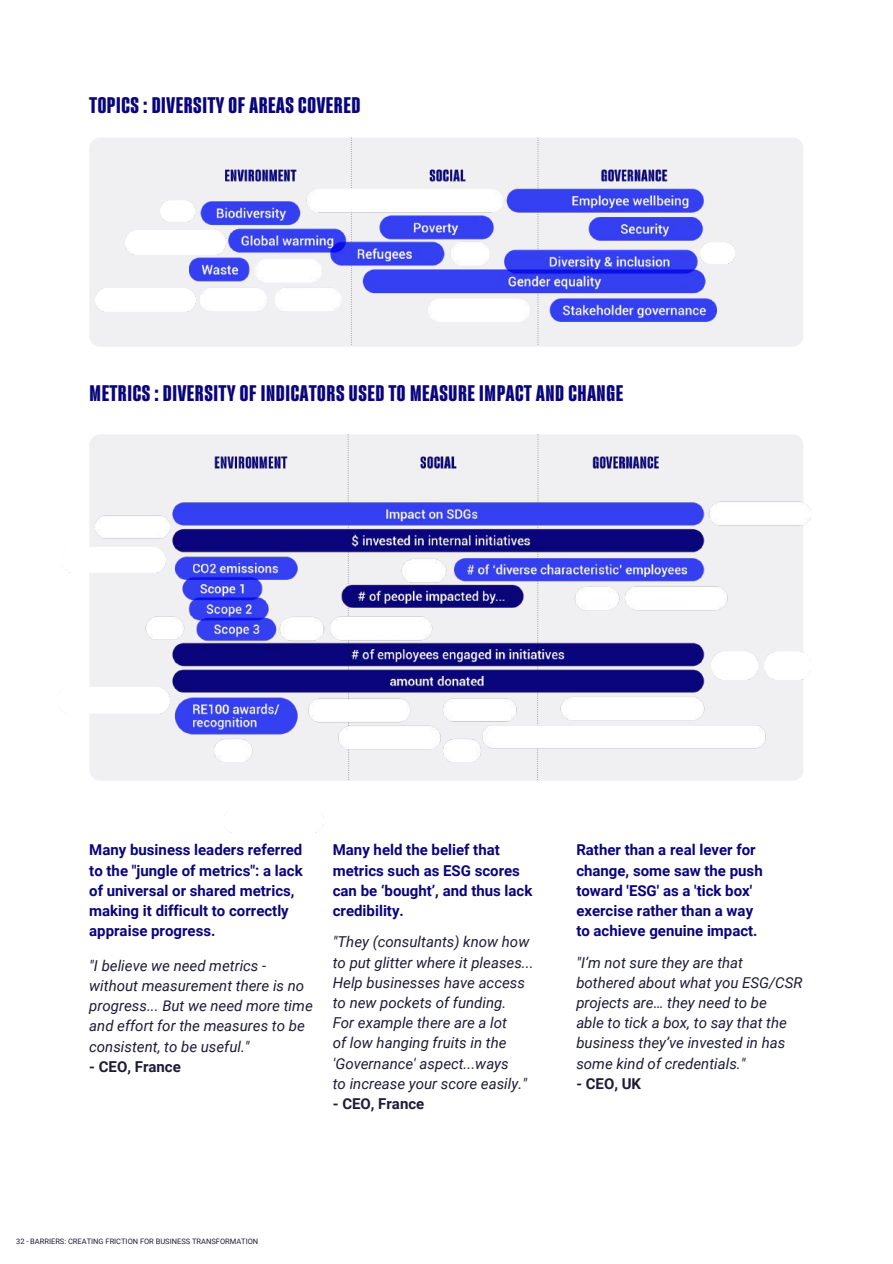
<style>
.page{position:relative;width:893px;height:1264px;background:#fff}
.page>*{position:absolute;margin:0;border:0;box-sizing:border-box;transform-origin:0 0}
.t1{font:700 condensed 22.35px "Fixture";color:#0a057b}
.t2{font:italic 15px/20.2px "Roboto";color:#1d1c37}
.t3{font:700 15px/20.2px "Roboto";color:#0a057b}
.t4{font:700 15px "Roboto";color:#1d1c37}
.t5{font:7.5px "Roboto";color:#1d1c37}
.s1{font-style:italic}
</style>
<div class="page">
<div style="left:89px;top:137px;width:714px;height:210px;background:#f0f0f2;border-radius:11px"></div>
<div style="left:89px;top:434px;width:714px;height:346px;background:#f0f0f2;border-radius:11px"></div>
<svg style="left:351px;top:138px;width:1px;height:207px"></svg>
<svg style="left:537px;top:138px;width:1px;height:207px"></svg>
<svg style="left:347px;top:434px;width:2px;height:346px"></svg>
<svg style="left:537px;top:434px;width:1px;height:346px"></svg>
<img style="left:125px;top:231px;width:64px;height:23px">
<img style="left:716px;top:243px;width:18px;height:21px">
<img style="left:224px;top:814px;width:100px;height:19px">
<div style="left:95px;top:288px;width:94px;height:24px;background:#fff"></div>
<img style="left:62px;top:547px;width:33px;height:25px">
<img style="left:89px;top:687px;width:6px;height:26px">
<img style="left:95px;top:454px;width:715px;height:307px">
<img style="left:189px;top:167px;width:527px;height:154px">
<img style="left:160px;top:200px;width:35px;height:22px">
<h1 class="t1" style="left:89px;top:89px;width:273px">TOPICS : DIVERSITY OF AREAS COVERED</h1>
<h1 class="t1" style="left:89px;top:377px;width:535px">METRICS : DIVERSITY OF INDICATORS USED TO MEASURE IMPACT AND CHANGE</h1>
<p class="t3" style="left:89px;top:840px;width:215px">Many business leaders referred to the "jungle of metrics": a lack of universal or shared metrics, making it difficult to correctly appraise progress.</p>
<p class="t2" style="left:89px;top:955px;width:225px">"I believe we need metrics - without measurement there is no progress... But we need more time and effort for the measures to be consistent, to be useful."</p>
<p class="t4" style="left:89px;top:1058px;width:93px">- CEO, France</p>
<p class="t3" style="left:333px;top:840px;width:201px">Many held the belief that metrics such as ESG scores can be ‘bought’, and thus lack credibility.</p>
<p class="t2" style="left:333px;top:932px;width:202px">"They (consultants) know how to put glitter where it pleases...<br>Help businesses have access to new pockets of funding.<br>For example there are a lot<br>of low hanging fruits in the 'Governance' aspect...ways<br>to increase your score easily."</p>
<p class="t4" style="left:333px;top:1095px;width:93px">- CEO, France</p>
<p class="t3" style="left:576px;top:840px;width:188px">Rather than a real lever for change, some saw the push toward 'ESG' as a 'tick box' exercise rather than a way to achieve genuine impact.</p>
<p class="t2" style="left:576px;top:952px;width:228px">"I’m not sure they are that bothered about what you ESG/CSR projects are… they need to be<br>able to tick a box, to say that the business they’ve invested in has some kind of credentials."</p>
<p class="t4" style="left:576px;top:1075px;width:66px"><span class="s1">-</span> CEO, UK</p>
<p class="t5" style="left:16px;top:1237px;width:243px">32 - BARRIERS: CREATING FRICTION FOR BUSINESS TRANSFORMATION</p>
</div>
